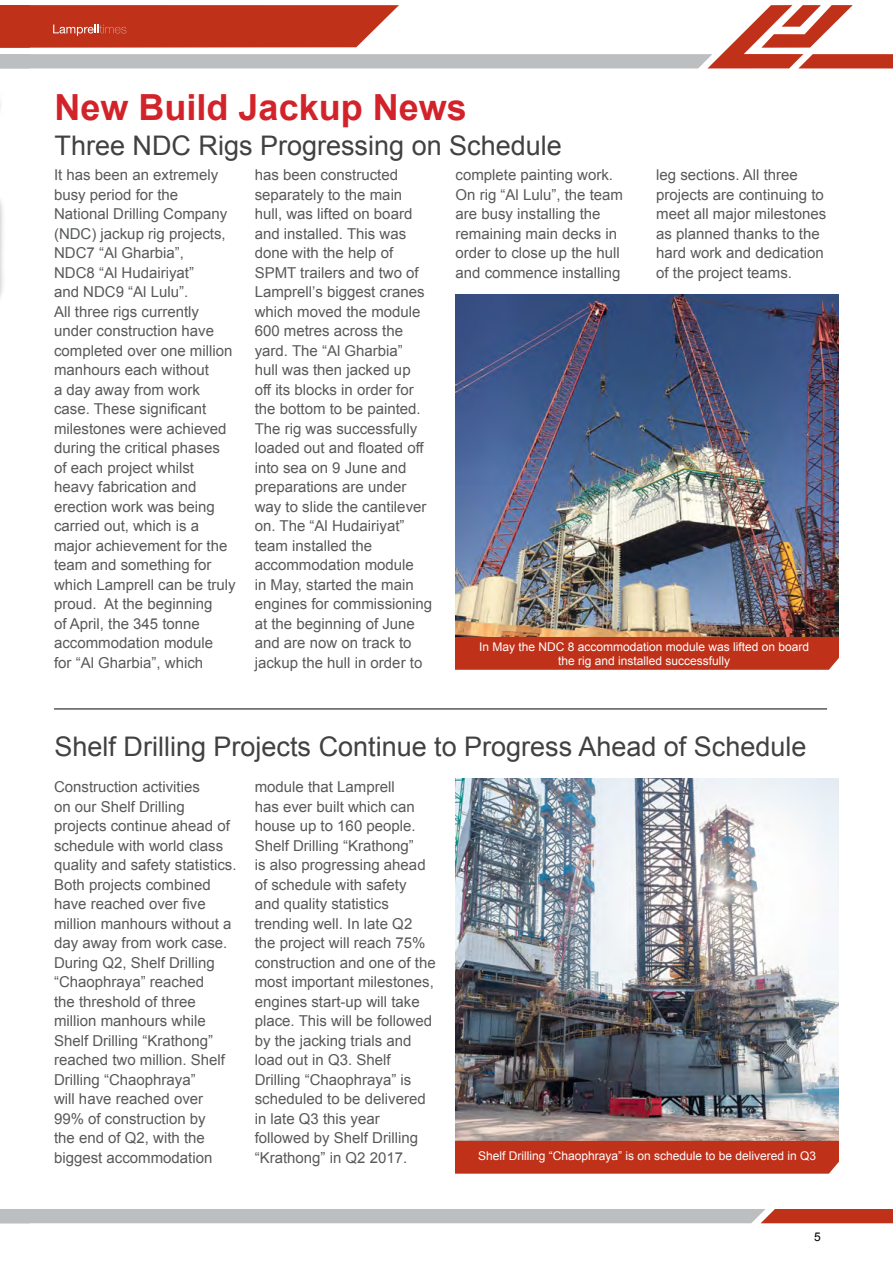
<style>
.page{position:relative;width:893px;height:1263px;background:#fff}
.page>*{position:absolute;margin:0;border:0;box-sizing:border-box;transform-origin:0 0}
.t1{font:700 36px "Arial";color:#d2232a}
.t2{font:27px "Arial";color:#414042}
.t3{font:15px/19.5px "Arial";color:#58595b}
.t4{font:12px/14.2px "Arial";color:#fff;text-align:center}
.t5{font:12px "Arial";color:#000}
</style>
<div class="page">
<svg style="left:0;top:5px;width:893px;height:63px"></svg>
<svg style="left:0;top:1209px;width:893px;height:14px"></svg>
<hr style="left:54px;top:708px;width:773px;height:2px;background:#58595b">
<div style="left:0;top:62px;width:6px;height:245px;background:#000;opacity:.75"></div>
<img style="left:0;top:68px;width:1px;height:300px">
<img style="left:455px;top:295px;width:384px;height:342px">
<img style="left:455px;top:779px;width:384px;height:362px">
<div style="left:455px;top:637px;width:384px;height:33px;background:#c0311a"></div>
<div style="left:455px;top:1141px;width:384px;height:33px;background:#c0311a"></div>
<h1 class="t1" style="left:55px;top:83px;width:414px">New Build Jackup News</h1>
<h2 class="t2" style="left:55px;top:128px;width:509px">Three NDC Rigs Progressing on Schedule</h2>
<p class="t3" style="left:54px;top:165px;width:183px">It has been an extremely busy period for the<br>National Drilling Company (NDC) jackup rig projects,<br>NDC7 “Al Gharbia”,<br>NDC8 “Al Hudairiyat”<br>and NDC9 “Al Lulu”.<br>All three rigs currently under construction have completed over one million manhours each without<br>a day away from work case. These significant milestones were achieved during the critical phases of each project whilst heavy fabrication and erection work was being carried out, which is a major achievement for the team and something for which Lamprell can be truly proud. At the beginning<br>of April, the 345 tonne accommodation module<br>for “Al Gharbia”, which</p>
<p class="t3" style="left:255px;top:165px;width:179px">has been constructed separately to the main hull, was lifted on board and installed. This was done with the help of<br>SPMT trailers and two of<br>Lamprell’s biggest cranes which moved the module<br>600 metres across the yard. The “Al Gharbia”<br>hull was then jacked up<br>off its blocks in order for the bottom to be painted.<br>The rig was successfully loaded out and floated off into sea on 9 June and preparations are under way to slide the cantilever on. The “Al Hudairiyat” team installed the accommodation module<br>in May, started the main engines for commissioning at the beginning of June and are now on track to jackup the hull in order to</p>
<p class="t3" style="left:455px;top:165px;width:169px">complete painting work.<br>On rig “Al Lulu”, the team are busy installing the remaining main decks in order to close up the hull and commence installing</p>
<p class="t3" style="left:656px;top:165px;width:172px">leg sections. All three projects are continuing to meet all major milestones as planned thanks to the hard work and dedication of the project teams.</p>
<p class="t4" style="left:479px;top:639px;width:332px">In May the NDC 8 accommodation module was lifted on board the rig and installed successfully</p>
<h2 class="t2" style="left:55px;top:728px;width:753px">Shelf Drilling Projects Continue to Progress Ahead of Schedule</h2>
<p class="t3" style="left:54px;top:777px;width:184px">Construction activities<br>on our Shelf Drilling projects continue ahead of schedule with world class quality and safety statistics.<br>Both projects combined have reached over five million manhours without a day away from work case.<br>During Q2, Shelf Drilling “Chaophraya” reached<br>the threshold of three million manhours while<br>Shelf Drilling “Krathong” reached two million. Shelf<br>Drilling “Chaophraya”<br>will have reached over<br>99% of construction by<br>the end of Q2, with the biggest accommodation</p>
<p class="t3" style="left:255px;top:777px;width:182px">module that Lamprell<br>has ever built which can house up to 160 people.<br>Shelf Drilling “Krathong”<br>is also progressing ahead of schedule with safety<br>and quality statistics trending well. In late Q2 the project will reach 75% construction and one of the most important milestones, engines start-up will take place. This will be followed by the jacking trials and load out in Q3. Shelf<br>Drilling “Chaophraya” is scheduled to be delivered in late Q3 this year followed by Shelf Drilling “Krathong” in Q2 2017.</p>
<p class="t4" style="left:478px;top:1148px;width:340px">Shelf Drilling “Chaophraya” is on schedule to be delivered in Q3</p>
<p class="t5" style="left:814px;top:1229px;width:8px">5</p>
</div>
